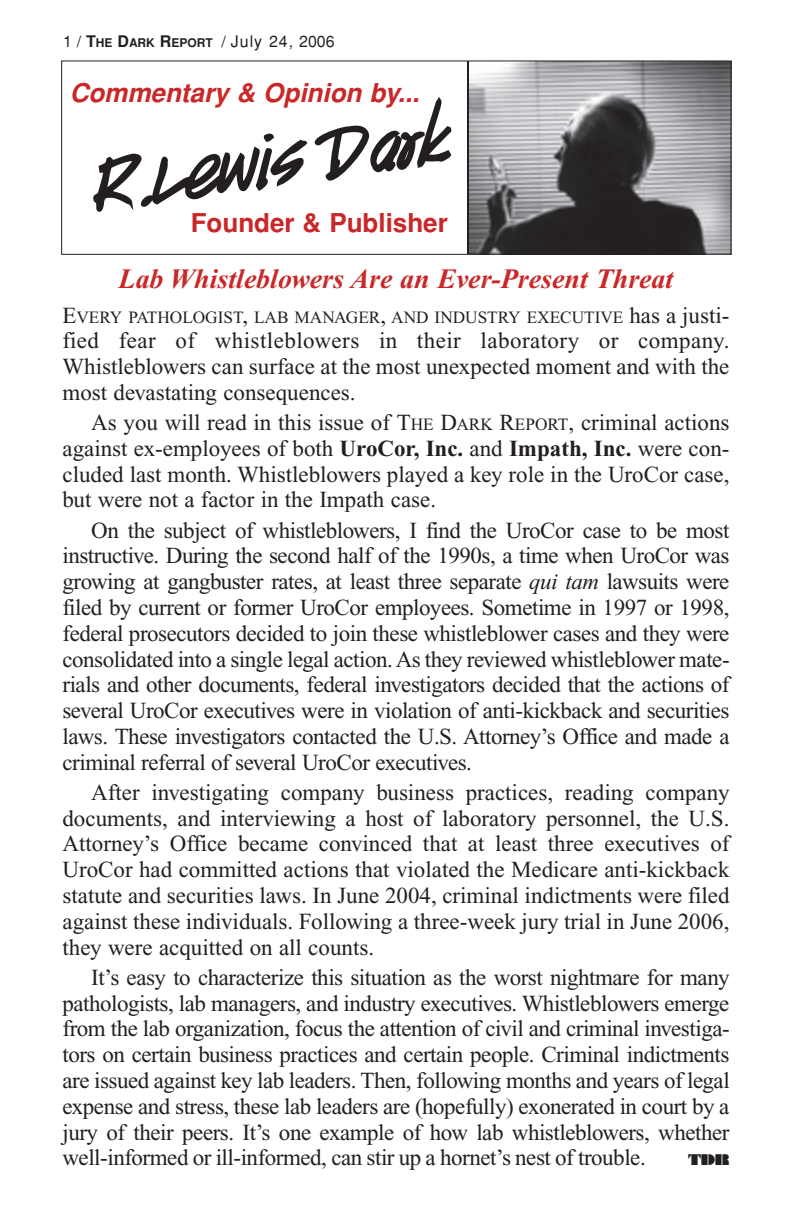
<style>
.page{position:relative;width:792px;height:1224px;background:#fff}
.page>*{position:absolute;margin:0;border:0;box-sizing:border-box;transform-origin:0 0}
.t1{font:116px "Handwriting";color:#231f20}
.t2{font:italic 700 28px "Times";color:#c92728}
.t3{font:italic 700 26px "Helvetica";color:#c92728}
.t4{font:700 26px "Helvetica";color:#c92728}
.t5{font:23px/25.8px "Times";color:#231f20;text-align:justify}
.t6{font:17.2px "Times";color:#231f20}
.t7{font:16px "Helvetica";letter-spacing:.06em;color:#231f20}
.t8{font:14px "Braggadocio";color:#231f20}
.s1{font-weight:700}
.s2{font-weight:700;font-size:12px}
.s3{font-size:23px}
.s4{font-size:17.2px}
.s5{font-style:italic}
</style>
<div class="page">
<svg style="left:61px;top:60px;width:671px;height:195px"></svg>
<div style="left:101px;top:221px;width:72px;height:26px;background:#fff"></div>
<p class="t7" style="left:63px;top:36px;width:273px">1 / <span class="s1">T</span><span class="s2">HE</span> <span class="s1">D</span><span class="s2">ARK</span> <span class="s1">R</span><span class="s2">EPORT</span> / July 24, 2006</p>
<p class="t3" style="left:70px;top:83px;width:356px">Commentary &amp; Opinion by...</p>
<h1 class="t1" style="left:86px;top:133px;width:362px;rotate:-8deg">R.Lewis Dark</h1>
<p class="t4" style="left:191px;top:213px;width:259px">Founder &amp; Publisher</p>
<p class="t2" style="left:119px;top:268px;width:556px">Lab Whistleblowers Are an Ever-Present Threat</p>
<p class="t6" style="left:62px;top:310px;width:669px"><span class="s3">E</span>VERY PATHOLOGIST<span class="s3">,</span> LAB MANAGER<span class="s3">,</span> AND INDUSTRY EXECUTIVE <span class="s3">has a justi-</span></p>
<p class="t5" style="left:62px;top:330px;width:669px">fied fear of whistleblowers in their laboratory or company.<br>Whistleblowers can surface at the most unexpected moment and with the most devastating consequences.</p>
<p class="t5" style="left:62px;top:412px;width:669px;text-indent:29px">As you will read in this issue of T<span class="s4">HE</span> D<span class="s4">ARK</span> R<span class="s4">EPORT</span>, criminal actions against ex-employees of both <span class="s1">UroCor, Inc.</span> and <span class="s1">Impath, Inc.</span> were con&shy;cluded last month. Whistleblowers played a key role in the UroCor case, but were not a factor in the Impath case.</p>
<p class="t5" style="left:62px;top:519px;width:669px;text-indent:29px">On the subject of whistleblowers, I find the UroCor case to be most instructive. During the second half of the 1990s, a time when UroCor was growing at gangbuster rates, at least three separate <span class="s5">qui tam</span> lawsuits were filed by current or former UroCor employees. Sometime in 1997 or 1998, federal prosecutors decided to join these whistleblower cases and they were consolidated into a single legal action. As they reviewed whistleblower mate&shy;rials and other documents, federal investigators decided that the actions of several UroCor executives were in violation of anti-kickback and securities laws. These investigators contacted the U.S. Attorney’s Office and made a criminal referral of several UroCor executives.</p>
<p class="t5" style="left:62px;top:782px;width:669px;text-indent:29px">After investigating company business practices, reading company documents, and interviewing a host of laboratory personnel, the U.S.<br>Attorney’s Office became convinced that at least three executives of UroCor had committed actions that violated the Medicare anti-kickback statute and securities laws. In June 2004, criminal indictments were filed against these individuals. Following a three-week jury trial in June 2006, they were acquitted on all counts.</p>
<p class="t5" style="left:62px;top:967px;width:669px;text-indent:29px">It’s easy to characterize this situation as the worst nightmare for many pathologists, lab managers, and industry executives. Whistleblowers emerge from the lab organization, focus the attention of civil and criminal investiga&shy;tors on certain business practices and certain people. Criminal indictments are issued against key lab leaders. Then, following months and years of legal expense and stress, these lab leaders are (hopefully) exonerated in court by a jury of their peers. It’s one example of how lab whistleblowers, whether well-informed or ill-informed, can stir up a hornet’s nest of trouble.</p>
<p class="t8" style="left:688px;top:1154px;width:43px">TDR</p>
</div>
